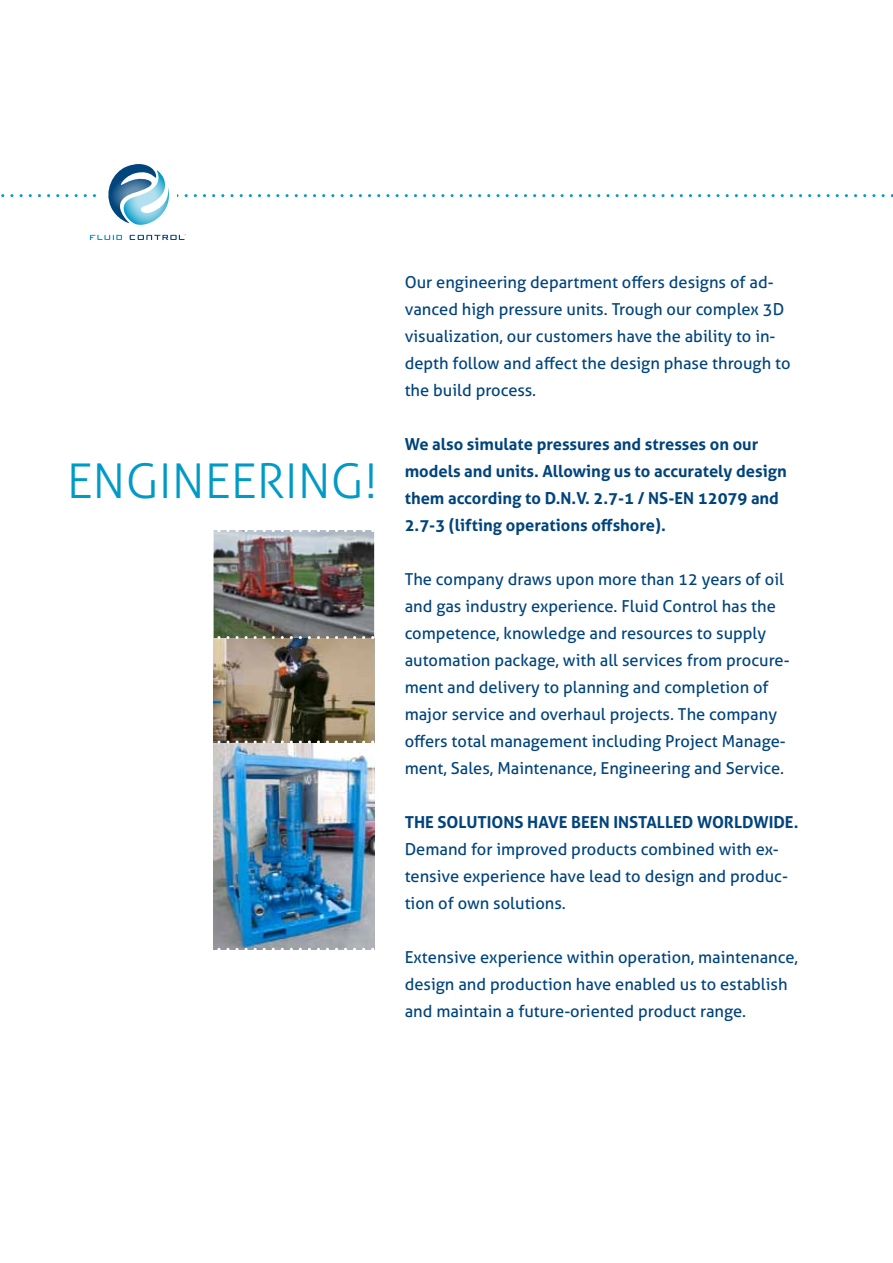
<style>
.page{position:relative;width:893px;height:1263px;background:#fff}
.page>*{position:absolute;margin:0;border:0;box-sizing:border-box;transform-origin:0 0}
.t1{font:300 48px "Aller";color:#009ac7}
.t2{font:16.5px/27px "Aller";color:#00447c}
.t3{font:700 16.5px/27px "Aller";color:#00447c}
</style>
<div class="page">
<img style="left:214px;top:532px;width:160px;height:416px">
<svg style="left:213px;top:948px;width:162px;height:2px"></svg>
<svg style="left:213px;top:530px;width:162px;height:2px"></svg>
<svg style="left:213px;top:636px;width:162px;height:3px"></svg>
<svg style="left:213px;top:740px;width:162px;height:3px"></svg>
<svg style="left:1px;top:164px;width:892px;height:76px"></svg>
<h1 class="t1" style="left:67px;top:452px;width:312px">ENGINEERING!</h1>
<p class="t2" style="left:405px;top:268px;width:387px">Our engineering department offers designs of ad&shy;vanced high pressure units. Trough our complex 3D visualization, our customers have the ability to in&shy;depth follow and affect the design phase through to the build process.</p>
<p class="t3" style="left:405px;top:430px;width:384px">We also simulate pressures and stresses on our models and units. Allowing us to accurately design them according to D.N.V. 2.7-1 / NS-EN 12079 and 2.7-3 (lifting operations offshore).</p>
<p class="t2" style="left:405px;top:565px;width:387px">The company draws upon more than 12 years of oil and gas industry experience. Fluid Control has the competence, knowledge and resources to supply automation package, with all services from procure&shy;ment and delivery to planning and completion of major service and overhaul projects. The company offers total management including Project Manage&shy;ment, Sales, Maintenance, Engineering and Service.</p>
<p class="t3" style="left:405px;top:808px;width:395px">The solutions have been installed wo rldwide.</p>
<p class="t2" style="left:405px;top:835px;width:385px">Demand for improved products combined with ex&shy;tensive experience have lead to design and produc&shy;tion of own solutions.</p>
<p class="t2" style="left:405px;top:943px;width:395px">Extensive experience within operation, maintenance, design and production have enabled us to establish and maintain a future-oriented product range.</p>
</div>
